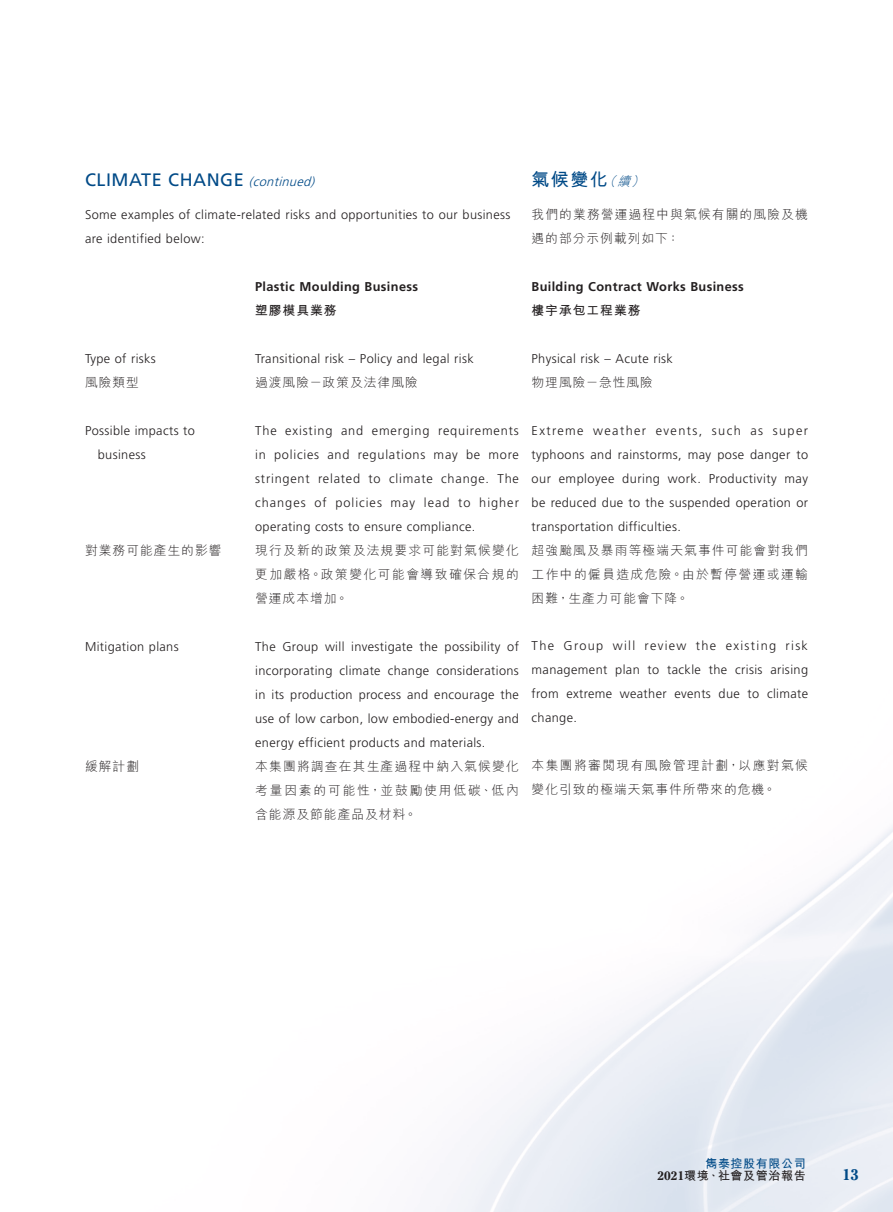
<style>
.page{position:relative;width:893px;height:1212px;background:#fff}
.page>*{position:absolute;margin:0;border:0;box-sizing:border-box;transform-origin:0 0}
.t1{font:18px "Frutiger LT Std";letter-spacing:.03em;color:#004a87}
.t2{font:700 18px "M Hei HK";color:#004a87}
.t3{font:700 15px "Gazette LT Std";color:#004a87}
.t4{font:300 12.75px/24px "Frutiger LT Std";letter-spacing:.03em;color:#231f20;text-align:justify}
.t5{font:300 12.75px/24px "M Hei HK";letter-spacing:.09em;color:#231f20;text-align:justify}
.t6{font:700 12.75px "Frutiger LT Std";letter-spacing:.03em;color:#231f20}
.t7{font:300 12.75px/24px "M Hei HK";letter-spacing:.11em;color:#231f20}
.t8{font:700 12.75px "M Hei HK";letter-spacing:.08em;color:#231f20}
.t9{font:700 12px/12px "M Hei HK";letter-spacing:.055em;color:#231f20;text-align:right}
.s1{font-weight:300;font-style:italic;font-size:12.75px}
.s2{color:#004a87}
.s3{font-family:"Gazette LT Std"}
</style>
<div class="page">
<h1 class="t2" style="left:531px;top:166px;width:117px">氣候變化<span class="s1">（續）</span></h1>
<p class="t5" style="left:531px;top:202px;width:278px">我們的業務營運過程中與氣候有關的風險及機遇的部分示例載列如下：</p>
<h1 class="t1" style="left:85px;top:169px;width:235px">CLIMATE CHANGE <span class="s1">(continued)</span></h1>
<p class="t4" style="left:85px;top:202px;width:427px">Some examples of climate-related risks and opportunities to our business are identified below:</p>
<p class="t6" style="left:255px;top:279px;width:164px">Plastic Moulding Business</p>
<p class="t6" style="left:532px;top:279px;width:214px">Building Contract Works Business</p>
<p class="t8" style="left:255px;top:301px;width:83px">塑膠模具業務</p>
<p class="t8" style="left:532px;top:301px;width:110px">樓宇承包工程業務</p>
<p class="t4" style="left:85px;top:346px;width:72px">Type of risks</p>
<p class="t4" style="left:255px;top:346px;width:220px">Transitional risk – Policy and legal risk</p>
<p class="t4" style="left:532px;top:346px;width:143px">Physical risk – Acute risk</p>
<p class="t5" style="left:85px;top:370px;width:55px">風險類型</p>
<p class="t5" style="left:255px;top:370px;width:164px">過渡風險－政策及法律風險</p>
<p class="t5" style="left:532px;top:370px;width:123px">物理風險－急性風險</p>
<p class="t4" style="left:98px;top:418px;width:99px;text-indent:-13px">Possible impacts to business</p>
<p class="t4" style="left:255px;top:418px;width:265px">The existing and emerging requirements in policies and regulations may be more stringent related to climate change. The changes of policies may lead to higher operating costs to ensure compliance.</p>
<p class="t4" style="left:532px;top:418px;width:278px">Extreme weather events, such as super typhoons and rainstorms, may pose danger to our employee during work. Productivity may be reduced due to the suspended operation or transportation difficulties.</p>
<p class="t5" style="left:85px;top:538px;width:138px">對業務可能產生的影響</p>
<p class="t5" style="left:255px;top:538px;width:265px">現行及新的政策及法規要求可能對氣候變化更加嚴格。政策變化可能會導致確保合規的營運成本增加。</p>
<p class="t5" style="left:532px;top:538px;width:278px">超強颱風及暴雨等極端天氣事件可能會對我們工作中的僱員造成危險。由於暫停營運或運輸困難，生產力可能會下降。</p>
<p class="t4" style="left:85px;top:634px;width:95px">Mitigation plans</p>
<p class="t4" style="left:255px;top:634px;width:265px">The Group will investigate the possibility of incorporating climate change considerations in its production process and encourage the use of low carbon, low embodied-energy and energy efficient products and materials.</p>
<p class="t4" style="left:532px;top:634px;width:278px">The Group will review the existing risk management plan to tackle the crisis arising from extreme weather events due to climate change.</p>
<p class="t5" style="left:85px;top:754px;width:55px">緩解計劃</p>
<p class="t5" style="left:255px;top:754px;width:265px">本集團將調查在其生產過程中納入氣候變化考量因素的可能性，並鼓勵使用低碳、低內含能源及節能產品及材料。</p>
<p class="t7" style="left:532px;top:754px;width:278px">本集團將審閱現有風險管理計劃，以應對氣候變化引致的極端天氣事件所帶來的危機。</p>
<p class="t9" style="left:657px;top:1156px;width:150px"><span class="s2">雋泰控股有限公司<br></span><span class="s3">2021</span>環境、社會及管治報告</p>
<p class="t3" style="left:842px;top:1165px;width:18px">13</p>
</div>
